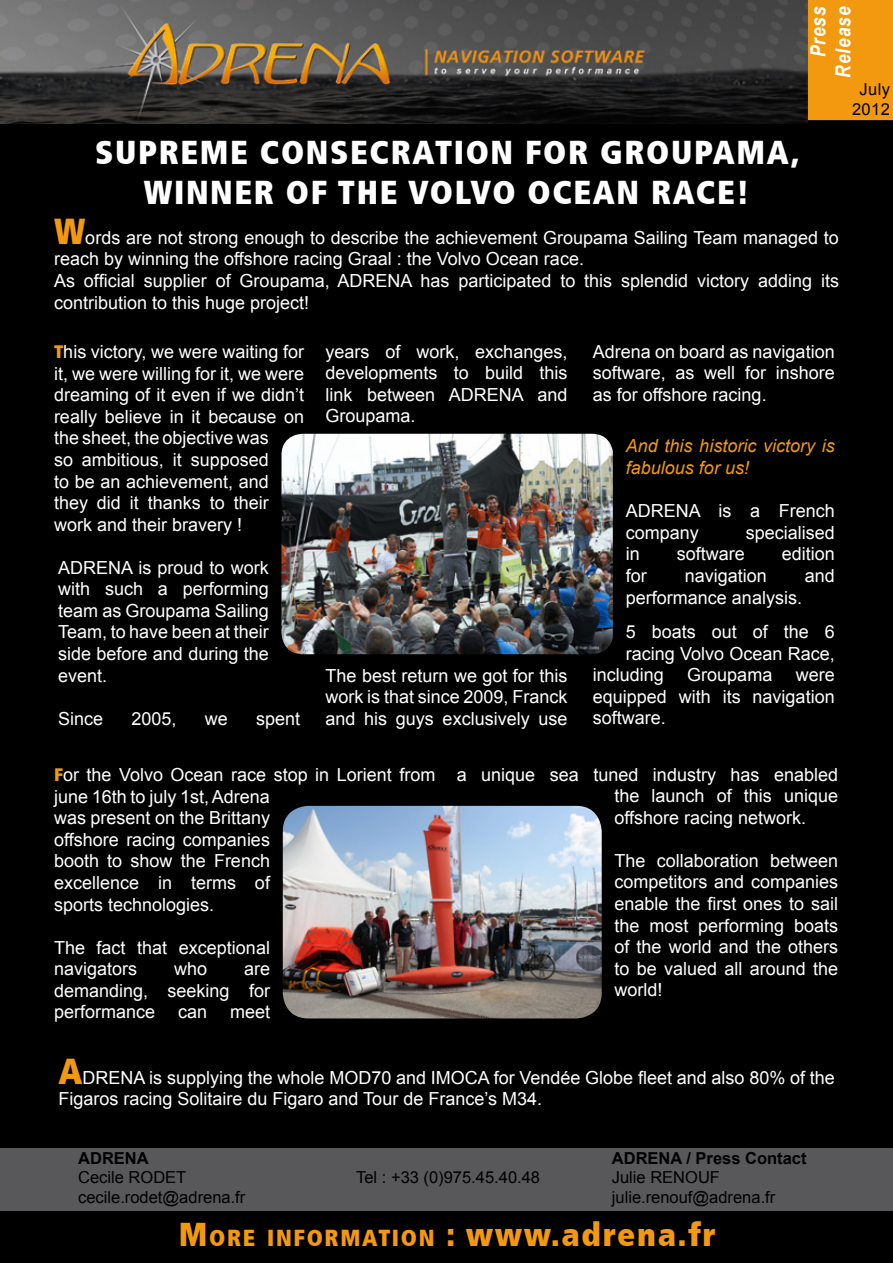
<style>
.page{position:relative;width:893px;height:1263px;background:#fff}
.page>*{position:absolute;margin:0;border:0;box-sizing:border-box;transform-origin:0 0}
.t1{font:900 condensed 33px "Frutiger";letter-spacing:.05em;color:#fff}
.t2{font:900 condensed 23.1px "Frutiger";letter-spacing:.07em;color:#f39910}
.t3{font:italic 700 21px/25.2px "Arial Narrow";letter-spacing:.05em;color:#fff;text-align:right}
.t4{font:18px/21.6px "Arial";color:#fff}
.t5{font:italic 18px/21.6px "Arial";color:#f39910}
.t6{font:16.5px/19.8px "Arial";color:#000}
.t7{font:700 16.5px "Arial";color:#000}
.t8{font:16.5px/19.8px "Arial";letter-spacing:.025em;color:#000;text-align:center}
.s1{font-family:"Frutiger";font-weight:900;font-stretch:condensed;font-size:36px;color:#f39910}
.s2{font-family:"Frutiger";font-weight:900;font-stretch:condensed;color:#f39910}
.s3{font-size:33px}
</style>
<div class="page">
<div style="left:0;top:18px;width:893px;height:1245px;background:#000"></div>
<div style="left:0;top:1147px;width:893px;height:63px;background:#58585a"></div>
<img style="left:0;top:0;width:808px;height:124px">
<div style="left:809px;top:0;width:84px;height:119px;background:#f39910"></div>
<div style="left:808px;top:0;width:85px;height:120px;border:2px solid #f39910"></div>
<img style="left:281px;top:434px;width:332px;height:220px">
<img style="left:283px;top:806px;width:319px;height:212px">
<p class="t3" style="left:804px;top:78px;width:73px;rotate:-90deg">Press<br>Release</p>
<h1 class="t1" style="left:95px;top:132px;width:554px">SUPREME CONSECRATION FOR GROUPAMA</h1>
<h1 class="t1" style="left:791px;top:132px;width:10px">,</h1>
<h1 class="t1" style="left:144px;top:172px;width:607px">WINNER OF THE VOLVO OCEAN RACE!</h1>
<p class="t4" style="left:54px;top:227px;width:786px"><span class="s1">W</span>ords are not strong enough to describe the achievement Groupama Sailing Team managed to reach by winning the offshore racing Graal : the Volvo Ocean race.<br>As official supplier of Groupama, ADRENA has participated to this splendid victory adding its contribution to this huge project!</p>
<p class="t4" style="left:54px;top:341px;width:252px"><span class="s2">T</span>his victory, we were waiting for it, we were willing for it, we were dreaming of it even if we didn’t really believe in it because on the sheet, the objective was<br>so ambitious, it supposed<br>to be an achievement, and they did it thanks to their work and their bravery !</p>
<p class="t4" style="left:58px;top:557px;width:212px;text-align:justify">ADRENA is proud to work with such a performing team as Groupama Sailing Team, to have been at their side before and during the event.</p>
<p class="t4" style="left:58px;top:707px;width:47px">Since</p>
<p class="t4" style="left:132px;top:707px;width:47px">2005,</p>
<p class="t4" style="left:205px;top:707px;width:25px">we</p>
<p class="t4" style="left:256px;top:707px;width:46px">spent</p>
<p class="t4" style="left:326px;top:341px;width:243px;text-align:justify">years of work, exchanges, developments to build this link between ADRENA and Groupama.</p>
<p class="t4" style="left:326px;top:665px;width:243px;text-align:justify">The best return we got for this work is that since 2009, Franck and his guys exclusively use</p>
<p class="t4" style="left:593px;top:341px;width:243px;text-align:justify">Adrena on board as navigation software, as well for inshore as for offshore racing.</p>
<p class="t5" style="left:626px;top:436px;width:210px">And this historic victory is fabulous for us!</p>
<p class="t4" style="left:626px;top:500px;width:210px">ADRENA is a French company</p>
<p class="t4" style="left:746px;top:522px;width:91px">specialised</p>
<p class="t4" style="left:626px;top:543px;width:16px">in</p>
<p class="t4" style="left:677px;top:543px;width:70px">software</p>
<p class="t4" style="left:782px;top:543px;width:55px">edition</p>
<p class="t4" style="left:626px;top:565px;width:23px">for</p>
<p class="t4" style="left:685px;top:565px;width:84px">navigation</p>
<p class="t4" style="left:805px;top:565px;width:32px">and</p>
<p class="t4" style="left:626px;top:580px;width:210px;line-height:34.3px">performance analysis.<br>5 boats out of the 6</p>
<p class="t4" style="left:593px;top:643px;width:243px;text-indent:33px">racing Volvo Ocean Race, including</p>
<p class="t4" style="left:687px;top:664px;width:87px">Groupama</p>
<p class="t4" style="left:593px;top:664px;width:243px;text-align:justify;text-indent:203px">were equipped with its navigation software.</p>
<p class="t8" style="left:852px;top:79px;width:39px">July<br>2012</p>
<p class="t4" style="left:54px;top:764px;width:383px"><span class="s2">F</span>or the Volvo Ocean race stop in Lorient from june 16th to july 1st, Adrena<br>was present on the Brittany<br>offshore racing companies<br>booth to show the French<br>excellence in terms of<br>sports technologies.</p>
<p class="t4" style="left:54px;top:937px;width:217px">The fact that exceptional navigators</p>
<p class="t4" style="left:174px;top:958px;width:35px">who</p>
<p class="t4" style="left:54px;top:958px;width:217px;text-align:justify;text-indent:190px">are demanding, seeking for performance</p>
<p class="t4" style="left:178px;top:1001px;width:31px">can</p>
<p class="t4" style="left:230px;top:1001px;width:42px">meet</p>
<p class="t4" style="left:614px;top:764px;width:225px;text-align:justify;text-indent:-158px">a unique sea tuned industry has enabled the launch of this unique offshore racing network.</p>
<p class="t4" style="left:614px;top:850px;width:225px;text-align:justify">The collaboration between competitors and companies enable the first ones to sail the most performing boats of the world and the others to be valued all around the world!</p>
<p class="t4" style="left:58px;top:1067px;width:778px"><span class="s1">A</span>DRENA is supplying the whole MOD70 and IMOCA for Vendée Globe fleet and also 80% of the<br>Figaros racing Solitaire du Figaro and Tour de France’s M34.</p>
<p class="t7" style="left:78px;top:1147px;width:72px">ADRENA</p>
<p class="t6" style="left:78px;top:1168px;width:169px">Cecile RODET cecile.rodet@adrena.fr</p>
<p class="t6" style="left:356px;top:1168px;width:185px">Tel : +33 (0)975.45.40.48</p>
<p class="t7" style="left:612px;top:1147px;width:196px">ADRENA / Press Contact</p>
<p class="t6" style="left:612px;top:1168px;width:165px">Julie RENOUF julie.renouf@adrena.fr</p>
<p class="t2" style="left:179px;top:1224px;width:539px"><span class="s3">M</span>ORE INFORMATION <span class="s3">:</span> <span class="s3">WWW.ADRENA.FR</span></p>
</div>
